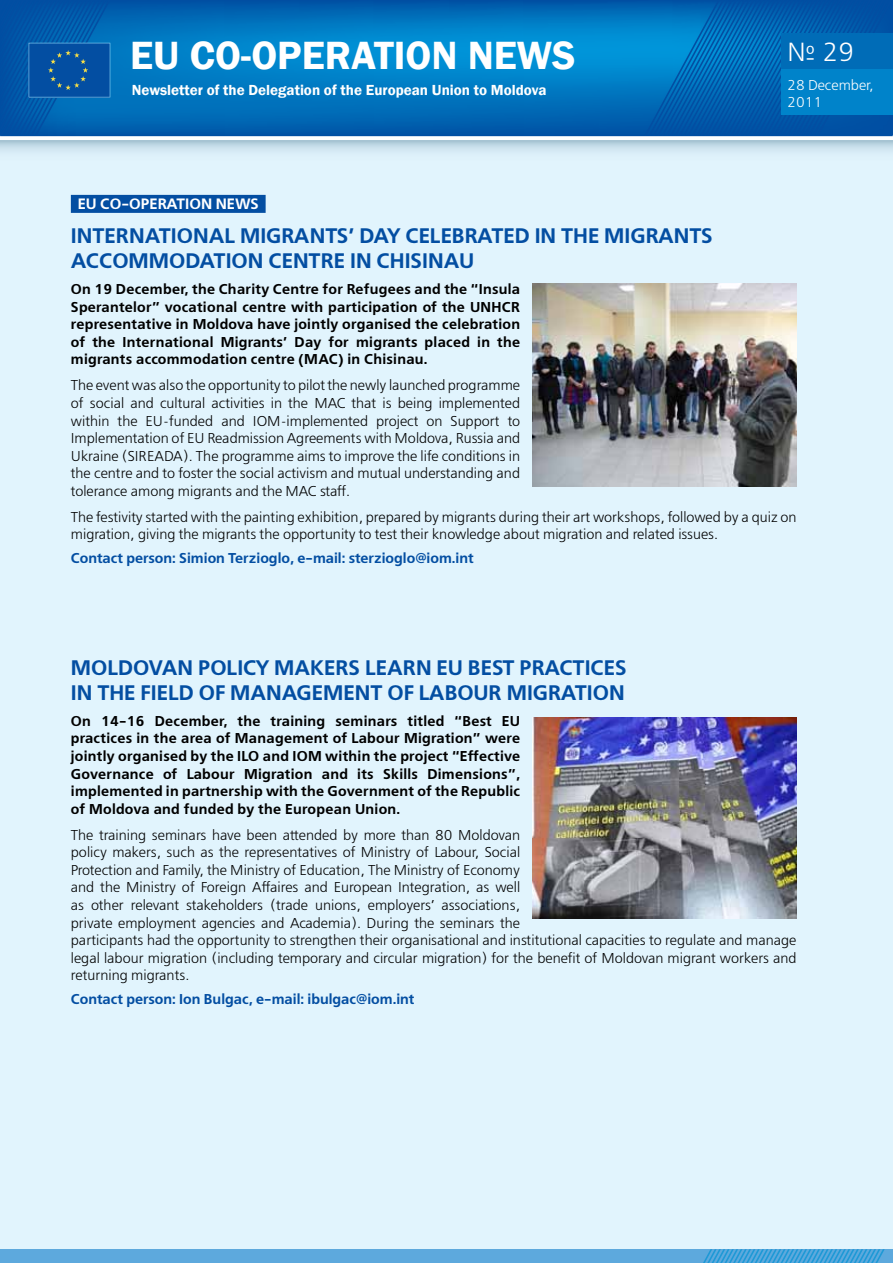
<style>
.page{position:relative;width:893px;height:1263px;background:#fff}
.page>*{position:absolute;margin:0;border:0;box-sizing:border-box;transform-origin:0 0}
.t1{font:600 40.5px "Franklin Gothic";color:#fff}
.t2{font:26.1px "Free Set C";color:#fff}
.t3{font:700 21px/25.2px "Free Set C";color:#034ea2}
.t4{font:600 15px "Franklin Gothic";color:#fff}
.t5{font:700 15px "Free Set C";color:#fff}
.t6{font:14.25px/17.5px "Free Set C";color:#000}
.t7{font:700 14.25px/17.5px "Free Set C";letter-spacing:.02em;color:#000;text-align:justify}
.t8{font:700 14.25px "Free Set C";color:#034ea2}
.t9{font:14.25px/17.1px "Free Set C";color:#fff}
</style>
<div class="page">
<div style="left:0;top:141px;width:893px;height:1122px;background:#e1f4fd"></div>
<div style="left:0;top:1249px;width:893px;height:14px;background:#5da9dd"></div>
<svg style="left:0;top:141px;width:893px;height:11px"></svg>
<img style="left:110px;top:1px;width:783px;height:134px">
<svg style="left:644px;top:0;width:248px;height:136px;background:#0063b2"></svg>
<svg style="left:703px;top:1249px;width:182px;height:14px"></svg>
<div style="left:781px;top:33px;width:112px;height:82px;background:#0083ca"></div>
<div style="left:781px;top:33px;width:112px;height:36px;background:#006cb7"></div>
<svg style="left:0;top:0;width:110px;height:136px;background:#0459a7"></svg>
<div style="left:71px;top:195px;width:195px;height:18px;background:#034ea2"></div>
<img style="left:533px;top:284px;width:264px;height:203px">
<img style="left:533px;top:717px;width:264px;height:201px">
<h1 class="t1" style="left:130px;top:31px;width:447px">EU Co-operation News</h1>
<p class="t4" style="left:132px;top:81px;width:416px">Newsletter of the Delegation of the European Union to Moldova</p>
<h2 class="t2" style="left:787px;top:37px;width:69px">№ 29</h2>
<p class="t9" style="left:787px;top:76px;width:88px">28 December,<br>2011</p>
<p class="t5" style="left:78px;top:195px;width:182px">EU CO-OPERATION NEWS</p>
<h3 class="t3" style="left:71px;top:223px;width:643px">INTERNATIONAL MIGRANTS’ DAY CELEBRATED IN THE MIGRANTS<br>ACCOMMODATION CENTRE IN CHISINAU</h3>
<p class="t7" style="left:71px;top:281px;width:451px">On 19 December, the Charity Centre for Refugees and the “Insula Sperantelor” vocational centre with participation of the UNHCR representative in Moldova have jointly organised the celebration of the International Migrants’ Day for migrants placed in the migrants accommodation centre (MAC) in Chisinau.</p>
<p class="t6" style="left:71px;top:377px;width:451px;text-align:justify">The event was also the opportunity to pilot the newly launched programme of social and cultural activities in the MAC that is being implemented within the EU-funded and IOM-implemented project on Support to Implementation of EU Readmission Agreements with Moldova, Russia and Ukraine (SIREADA). The programme aims to improve the life conditions in the centre and to foster the social activism and mutual understanding and tolerance among migrants and the MAC staff.</p>
<p class="t6" style="left:71px;top:508px;width:727px">The festivity started with the painting exhibition, prepared by migrants during their art workshops, followed by a quiz on migration, giving the migrants the opportunity to test their knowledge about migration and related issues.</p>
<p class="t8" style="left:71px;top:549px;width:404px">Contact person: Simion Terzioglo, e-mail: sterzioglo@iom.int</p>
<h3 class="t3" style="left:71px;top:655px;width:557px">MOLDOVAN POLICY MAKERS LEARN EU BEST PRACTICES<br>IN THE FIELD OF MANAGEMENT OF LABOUR MIGRATION</h3>
<p class="t7" style="left:71px;top:712px;width:451px">On 14-16 December, the training seminars titled “Best EU practices in the area of Management of Labour Migration” were jointly organised by the ILO and IOM within the project “Effective Governance of Labour Migration and its Skills Dimensions”, implemented in partnership with the Government of the Republic of Moldova and funded by the European Union.</p>
<p class="t6" style="left:71px;top:826px;width:727px">The training seminars have been attended by more than 80 Moldovan<br>policy makers, such as the representatives of Ministry of Labour, Social<br>Protection and Family, the Ministry of Education, The Ministry of Economy<br>and the Ministry of Foreign Affaires and European Integration, as well<br>as other relevant stakeholders (trade unions, employers’ associations,<br>private employment agencies and Academia). During the seminars the<br>participants had the opportunity to strengthen their organisational and institutional capacities to regulate and manage legal labour migration (including temporary and circular migration) for the benefit of Moldovan migrant workers and returning migrants.</p>
<p class="t8" style="left:71px;top:990px;width:345px">Contact person: Ion Bulgac, e-mail: ibulgac@iom.int</p>
</div>
